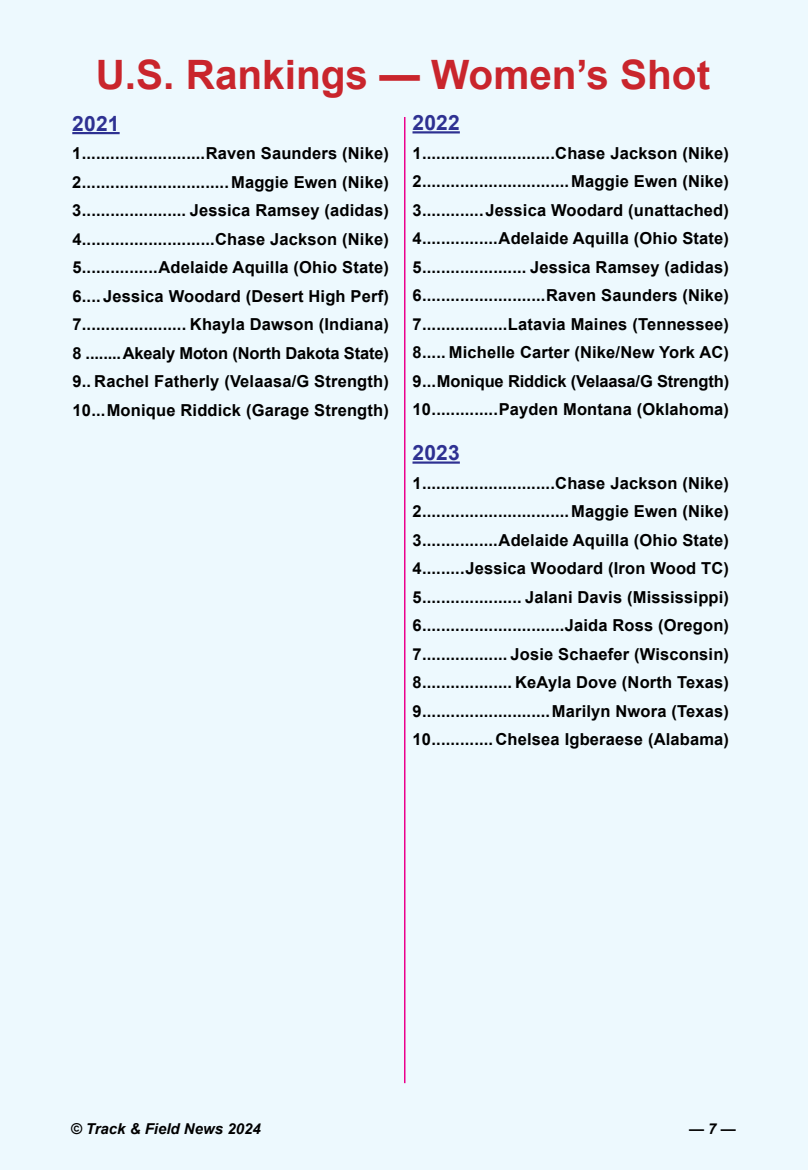
<style>
.page{position:relative;width:808px;height:1170px;background:#fff}
.page>*{position:absolute;margin:0;border:0;box-sizing:border-box;transform-origin:0 0}
.t1{font:700 40.5px "Arial";color:#c9252c}
.t2{font:700 21px "Arial";letter-spacing:.01em;color:#2e3192}
.t3{font:700 16.5px/28.5px "Arial";letter-spacing:.01em;color:#000;text-align:justify}
.t4{font:italic 700 15px "Arial";color:#000}
</style>
<div class="page">
<div style="left:0;top:0;width:808px;height:1169px;background:#edf9fe"></div>
<hr style="left:404px;top:117px;width:1px;height:966px;background:#ec008c">
<hr style="left:72px;top:132px;width:48px;height:2px;background:#2e3192">
<hr style="left:412px;top:131px;width:48px;height:2px;background:#2e3192">
<hr style="left:412px;top:461px;width:48px;height:2px;background:#2e3192">
<h1 class="t1" style="left:96px;top:48px;width:616px">U.S. Rankings — Women’s Shot</h1>
<p class="t2" style="left:72px;top:110px;width:49px">2021</p>
<p class="t3" style="left:72px;top:140px;width:318px">1..........................Raven Saunders (Nike)<br>2...............................Maggie Ewen (Nike)<br>3...................... Jessica Ramsey (adidas)<br>4............................Chase Jackson (Nike)<br>5................Adelaide Aquilla (Ohio State)<br>6.... Jessica Woodard (Desert High Perf)<br>7...................... Khayla Dawson (Indiana)<br>8 ........Akealy Moton (North Dakota State)<br>9.. Rachel Fatherly (Velaasa/G Strength)<br>10...Monique Riddick (Garage Strength)</p>
<p class="t2" style="left:412px;top:109px;width:49px">2022</p>
<p class="t3" style="left:412px;top:139px;width:318px">1............................Chase Jackson (Nike)<br>2...............................Maggie Ewen (Nike)<br>3.............Jessica Woodard (unattached)<br>4................Adelaide Aquilla (Ohio State)<br>5...................... Jessica Ramsey (adidas)<br>6..........................Raven Saunders (Nike)<br>7..................Latavia Maines (Tennessee)<br>8..... Michelle Carter (Nike/New York AC)<br>9...Monique Riddick (Velaasa/G Strength)<br>10..............Payden Montana (Oklahoma)</p>
<p class="t2" style="left:412px;top:439px;width:49px">2023</p>
<p class="t3" style="left:412px;top:469px;width:318px">1............................Chase Jackson (Nike)<br>2...............................Maggie Ewen (Nike)<br>3................Adelaide Aquilla (Ohio State)<br>4.........Jessica Woodard (Iron Wood TC)<br>5..................... Jalani Davis (Mississippi)<br>6..............................Jaida Ross (Oregon)<br>7.................. Josie Schaefer (Wisconsin)<br>8................... KeAyla Dove (North Texas)<br>9...........................Marilyn Nwora (Texas)<br>10.............Chelsea Igberaese (Alabama)</p>
<p class="t4" style="left:71px;top:1119px;width:192px">© Track &amp; Field News 2024</p>
<p class="t4" style="left:689px;top:1119px;width:48px">— 7 —</p>
</div>
